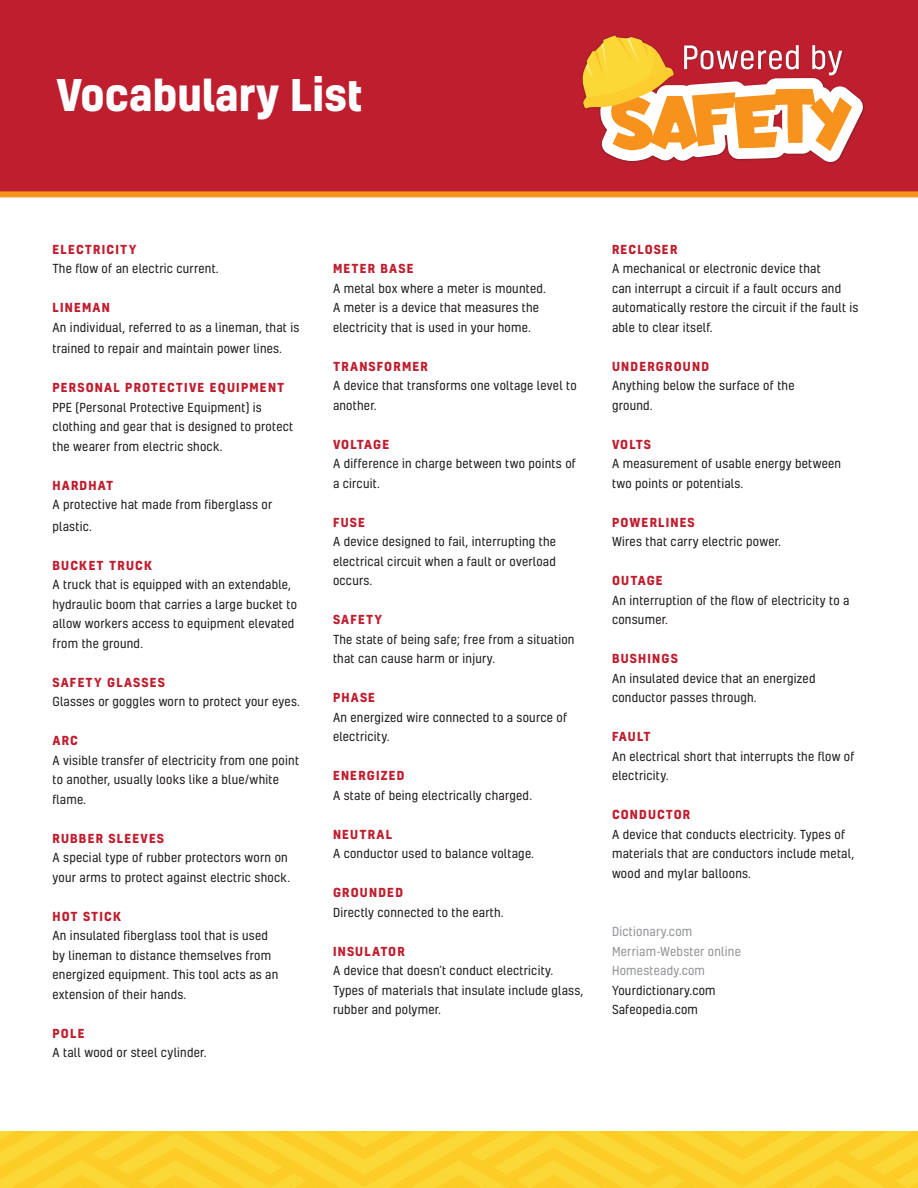
<style>
.page{position:relative;width:918px;height:1188px;background:#fff}
.page>*{position:absolute;margin:0;border:0;box-sizing:border-box;transform-origin:0 0}
.t1{font:700 42px "Kelson";color:#fff}
.t2{font:12px/19.5px "Kelson";letter-spacing:.02em;color:#231f20}
.t3{font:700 12px "Kelson";letter-spacing:.1em;color:#bf1e2e}
.t4{font:12px "Kelson";letter-spacing:.02em;color:#939598}
.t5{font:700 12px "Kelson";letter-spacing:.08em;color:#bf1e2e}
</style>
<div class="page">
<div style="left:0;top:0;width:918px;height:194px;background:#bf1e2e"></div>
<svg style="left:582px;top:35px;width:282px;height:127px"></svg>
<div style="left:0;top:191px;width:918px;height:6px;background:#f7941d"></div>
<svg style="left:0;top:1132px;width:918px;height:56px;background:#fbd22e"></svg>
<p class="t1" style="left:57px;top:65px;width:308px">Vocabulary List</p>
<p class="t3" style="left:52px;top:241px;width:85px">ELECTRICITY</p>
<p class="t2" style="left:52px;top:259px;width:168px">The flow of an electric current.</p>
<p class="t3" style="left:52px;top:299px;width:59px">LINEMAN</p>
<p class="t2" style="left:52px;top:316px;width:248px;line-height:21.6px">An individual, referred to as a lineman, that is trained to repair and maintain power lines.</p>
<p class="t3" style="left:52px;top:379px;width:233px">PERSONAL PROTECTIVE EQUIPMENT</p>
<p class="t2" style="left:52px;top:397px;width:242px">PPE (Personal Protective Equipment) is clothing and gear that is designed to protect the wearer from electric shock.</p>
<p class="t3" style="left:52px;top:477px;width:62px">HARDHAT</p>
<p class="t2" style="left:52px;top:494px;width:221px;line-height:21.6px">A protective hat made from fiberglass or plastic.</p>
<p class="t3" style="left:52px;top:557px;width:101px">BUCKET TRUCK</p>
<p class="t2" style="left:52px;top:575px;width:246px">A truck that is equipped with an extendable, hydraulic boom that carries a large bucket to allow workers access to equipment elevated from the ground.</p>
<p class="t3" style="left:52px;top:674px;width:114px">SAFETY GLASSES</p>
<p class="t2" style="left:52px;top:692px;width:249px">Glasses or goggles worn to protect your eyes.</p>
<p class="t3" style="left:52px;top:732px;width:27px">ARC</p>
<p class="t2" style="left:52px;top:750px;width:248px">A visible transfer of electricity from one point to another, usually looks like a blue/white flame.</p>
<p class="t3" style="left:52px;top:830px;width:113px">RUBBER SLEEVES</p>
<p class="t2" style="left:52px;top:848px;width:239px">A special type of rubber protectors worn on your arms to protect against electric shock.</p>
<p class="t3" style="left:52px;top:908px;width:70px">HOT STICK</p>
<p class="t2" style="left:52px;top:926px;width:227px">An insulated fiberglass tool that is used by lineman to distance themselves from energized equipment. This tool acts as an extension of their hands.</p>
<p class="t3" style="left:52px;top:1025px;width:34px">POLE</p>
<p class="t2" style="left:52px;top:1043px;width:156px">A tall wood or steel cylinder.</p>
<p class="t3" style="left:333px;top:260px;width:82px">METER BASE</p>
<p class="t2" style="left:333px;top:278px;width:215px">A metal box where a meter is mounted.<br>A meter is a device that measures the electricity that is used in your home.</p>
<p class="t3" style="left:333px;top:358px;width:96px">TRANSFORMER</p>
<p class="t2" style="left:333px;top:376px;width:245px">A device that transforms one voltage level to another.</p>
<p class="t5" style="left:333px;top:436px;width:58px">VOLTAGE</p>
<p class="t2" style="left:333px;top:454px;width:244px">A difference in charge between two points of a circuit.</p>
<p class="t3" style="left:333px;top:514px;width:34px">FUSE</p>
<p class="t2" style="left:333px;top:532px;width:225px;text-align:justify">A device designed to fail, interrupting the electrical circuit when a fault or overload occurs.</p>
<p class="t3" style="left:333px;top:611px;width:51px">SAFETY</p>
<p class="t2" style="left:333px;top:629px;width:243px">The state of being safe; free from a situation that can cause harm or injury.</p>
<p class="t3" style="left:333px;top:689px;width:44px">PHASE</p>
<p class="t2" style="left:333px;top:707px;width:236px">An energized wire connected to a source of electricity.</p>
<p class="t3" style="left:333px;top:767px;width:73px">ENERGIZED</p>
<p class="t2" style="left:333px;top:785px;width:201px">A state of being electrically charged.</p>
<p class="t3" style="left:333px;top:826px;width:61px">NEUTRAL</p>
<p class="t2" style="left:333px;top:844px;width:203px">A conductor used to balance voltage.</p>
<p class="t3" style="left:333px;top:884px;width:72px">GROUNDED</p>
<p class="t2" style="left:333px;top:902px;width:172px">Directly connected to the earth.</p>
<p class="t3" style="left:333px;top:943px;width:73px">INSULATOR</p>
<p class="t2" style="left:333px;top:961px;width:252px">A device that doesn’t conduct electricity.<br>Types of materials that insulate include glass, rubber and polymer.</p>
<p class="t3" style="left:612px;top:241px;width:67px">RECLOSER</p>
<p class="t2" style="left:612px;top:259px;width:248px">A mechanical or electronic device that<br>can interrupt a circuit if a fault occurs and automatically restore the circuit if the fault is able to clear itself.</p>
<p class="t3" style="left:612px;top:358px;width:99px">UNDERGROUND</p>
<p class="t2" style="left:612px;top:376px;width:184px">Anything below the surface of the ground.</p>
<p class="t3" style="left:612px;top:436px;width:40px">VOLTS</p>
<p class="t2" style="left:612px;top:454px;width:231px">A measurement of usable energy between two points or potentials.</p>
<p class="t3" style="left:612px;top:514px;width:84px">POWERLINES</p>
<p class="t2" style="left:612px;top:532px;width:171px">Wires that carry electric power.</p>
<p class="t3" style="left:612px;top:572px;width:52px">OUTAGE</p>
<p class="t2" style="left:612px;top:590px;width:239px">An interruption of the flow of electricity to a consumer.</p>
<p class="t3" style="left:612px;top:650px;width:67px">BUSHINGS</p>
<p class="t2" style="left:612px;top:668px;width:205px">An insulated device that an energized conductor passes through.</p>
<p class="t3" style="left:612px;top:728px;width:40px">FAULT</p>
<p class="t2" style="left:612px;top:746px;width:244px">An electrical short that interrupts the flow of electricity.</p>
<p class="t3" style="left:612px;top:806px;width:80px">CONDUCTOR</p>
<p class="t2" style="left:612px;top:824px;width:244px">A device that conducts electricity. Types of materials that are conductors include metal, wood and mylar balloons.</p>
<p class="t4" style="left:612px;top:924px;width:82px">Dictionary.com</p>
<p class="t4" style="left:612px;top:943px;width:130px">Merriam-Webster online</p>
<p class="t4" style="left:612px;top:963px;width:95px">Homesteady.com</p>
<p class="t2" style="left:612px;top:980px;width:105px">Yourdictionary.com</p>
<p class="t2" style="left:612px;top:1000px;width:88px">Safeopedia.com</p>
</div>
